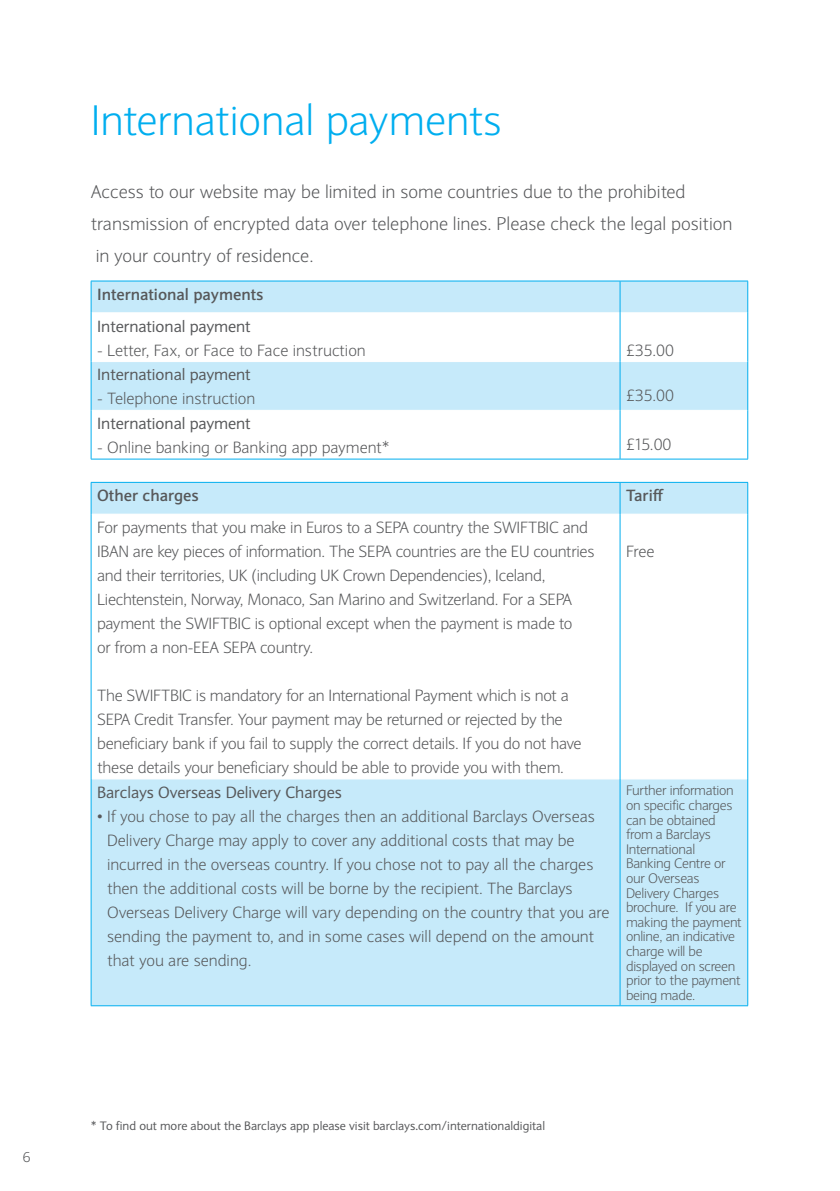
<style>
.page{position:relative;width:840px;height:1191px;background:#fff}
.page>*{position:absolute;margin:0;border:0;box-sizing:border-box;transform-origin:0 0}
.t1{font:300 42px "Expert Sans";color:#00aeef}
.t2{font:300 18px/32px "Expert Sans";color:#57585a}
.t3{font:300 16px/24px "Expert Sans";letter-spacing:-.015em;color:#57585a}
.t4{font:16px "Expert Sans";color:#57585a}
.t5{font:700 16px "Expert Sans";color:#57585a}
.t6{font:300 14px "Expert Sans";color:#57585a}
.t7{font:300 13.6px/14.6px "Expert Sans";letter-spacing:-.02em;color:#57585a}
.t8{font:12px "Expert Sans";color:#57585a}
</style>
<div class="page">
<div style="left:92px;top:282px;width:655px;height:30px;background:#c6eafa"></div>
<svg style="left:92px;top:313px;width:655px;height:146px"></svg>
<hr style="left:91px;top:361px;width:528px;height:1px;background:#fff">
<hr style="left:620px;top:361px;width:127px;height:1px;background:#fff">
<hr style="left:91px;top:410px;width:528px;height:1px;background:#fff">
<hr style="left:620px;top:410px;width:127px;height:1px;background:#fff">
<hr style="left:91px;top:281px;width:1px;height:32px;background:#00aeef">
<hr style="left:91px;top:281px;width:528px;height:1px;background:#00aeef">
<hr style="left:619px;top:281px;width:1px;height:32px;background:#00aeef">
<hr style="left:619px;top:281px;width:128px;height:1px;background:#00aeef">
<hr style="left:747px;top:281px;width:1px;height:32px;background:#00aeef">
<hr style="left:91px;top:313px;width:1px;height:48px;background:#00aeef">
<hr style="left:619px;top:313px;width:1px;height:48px;background:#00aeef">
<hr style="left:747px;top:313px;width:1px;height:48px;background:#00aeef">
<hr style="left:91px;top:361px;width:1px;height:49px;background:#00aeef">
<hr style="left:619px;top:361px;width:1px;height:49px;background:#00aeef">
<hr style="left:747px;top:361px;width:1px;height:49px;background:#00aeef">
<hr style="left:91px;top:410px;width:1px;height:49px;background:#00aeef">
<hr style="left:91px;top:459px;width:528px;height:1px;background:#00aeef">
<hr style="left:619px;top:410px;width:1px;height:49px;background:#00aeef">
<hr style="left:747px;top:410px;width:1px;height:49px;background:#00aeef">
<hr style="left:619px;top:459px;width:128px;height:1px;background:#00aeef">
<div style="left:92px;top:483px;width:655px;height:522px;background:#c6eafa"></div>
<svg style="left:92px;top:515px;width:655px;height:263px"></svg>
<hr style="left:91px;top:514px;width:528px;height:1px;background:#fff">
<hr style="left:620px;top:514px;width:127px;height:1px;background:#fff">
<hr style="left:91px;top:778px;width:528px;height:1px;background:#fff">
<hr style="left:620px;top:778px;width:127px;height:1px;background:#fff">
<hr style="left:91px;top:482px;width:1px;height:32px;background:#00aeef">
<hr style="left:91px;top:482px;width:528px;height:1px;background:#00aeef">
<hr style="left:619px;top:482px;width:128px;height:1px;background:#00aeef">
<hr style="left:619px;top:482px;width:1px;height:32px;background:#00aeef">
<hr style="left:747px;top:482px;width:1px;height:32px;background:#00aeef">
<hr style="left:91px;top:514px;width:1px;height:265px;background:#00aeef">
<hr style="left:619px;top:514px;width:1px;height:265px;background:#00aeef">
<hr style="left:747px;top:514px;width:1px;height:265px;background:#00aeef">
<hr style="left:91px;top:779px;width:1px;height:226px;background:#00aeef">
<hr style="left:91px;top:1005px;width:528px;height:1px;background:#00aeef">
<hr style="left:619px;top:779px;width:1px;height:226px;background:#00aeef">
<hr style="left:747px;top:779px;width:1px;height:226px;background:#00aeef">
<hr style="left:619px;top:1005px;width:128px;height:1px;background:#00aeef">
<p class="t6" style="left:23px;top:1149px;width:9px">6</p>
<h1 class="t1" style="left:91px;top:95px;width:412px">International payments</h1>
<p class="t2" style="left:91px;top:176px;width:642px">Access to our website may be limited in some countries due to the prohibited transmission of encrypted data over telephone lines. Please check the legal position in your country of residence.</p>
<p class="t5" style="left:97px;top:284px;width:168px">International payments</p>
<p class="t4" style="left:97px;top:316px;width:155px">International payment</p>
<p class="t3" style="left:97px;top:338px;width:270px">- Letter, Fax, or Face to Face instruction</p>
<p class="t3" style="left:625px;top:338px;width:49px">£35.00</p>
<p class="t4" style="left:97px;top:365px;width:155px">International payment</p>
<p class="t3" style="left:97px;top:387px;width:160px">- Telephone instruction</p>
<p class="t3" style="left:625px;top:384px;width:49px">£35.00</p>
<p class="t4" style="left:97px;top:413px;width:155px">International payment</p>
<p class="t3" style="left:97px;top:435px;width:294px">- Online banking or Banking app payment*</p>
<p class="t3" style="left:625px;top:432px;width:47px">£15.00</p>
<p class="t5" style="left:97px;top:485px;width:103px">Other charges</p>
<p class="t5" style="left:625px;top:484px;width:39px">Tariff</p>
<p class="t3" style="left:97px;top:515px;width:498px">For payments that you make in Euros to a SEPA country the SWIFTBIC and IBAN are key pieces of information. The SEPA countries are the EU countries and their territories, UK (including UK Crown Dependencies), Iceland, Liechtenstein, Norway, Monaco, San Marino and Switzerland. For a SEPA payment the SWIFTBIC is optional except when the payment is made to<br>or from a non-EEA SEPA country.</p>
<p class="t3" style="left:97px;top:683px;width:485px">The SWIFTBIC is mandatory for an International Payment which is not a SEPA Credit Transfer. Your payment may be returned or rejected by the beneficiary bank if you fail to supply the correct details. If you do not have these details your beneficiary should be able to provide you with them.</p>
<p class="t3" style="left:625px;top:539px;width:30px">Free</p>
<p class="t4" style="left:97px;top:782px;width:246px">Barclays Overseas Delivery Charges</p>
<p class="t3" style="left:107px;top:804px;width:504px;text-indent:-10px">• If you chose to pay all the charges then an additional Barclays Overseas Delivery Charge may apply to cover any additional costs that may be incurred in the overseas country. If you chose not to pay all the charges then the additional costs will be borne by the recipient. The Barclays Overseas Delivery Charge will vary depending on the country that you are sending the payment to, and in some cases will depend on the amount that you are sending.</p>
<p class="t7" style="left:625px;top:783px;width:117px">Further information on specific charges can be obtained from a Barclays<br>International<br>Banking Centre or our Overseas<br>Delivery Charges brochure. If you are making the payment online, an indicative charge will be displayed on screen prior to the payment being made.</p>
<p class="t8" style="left:91px;top:1118px;width:455px">* To find out more about the Barclays app please visit barclays.com/internationaldigital</p>
</div>
